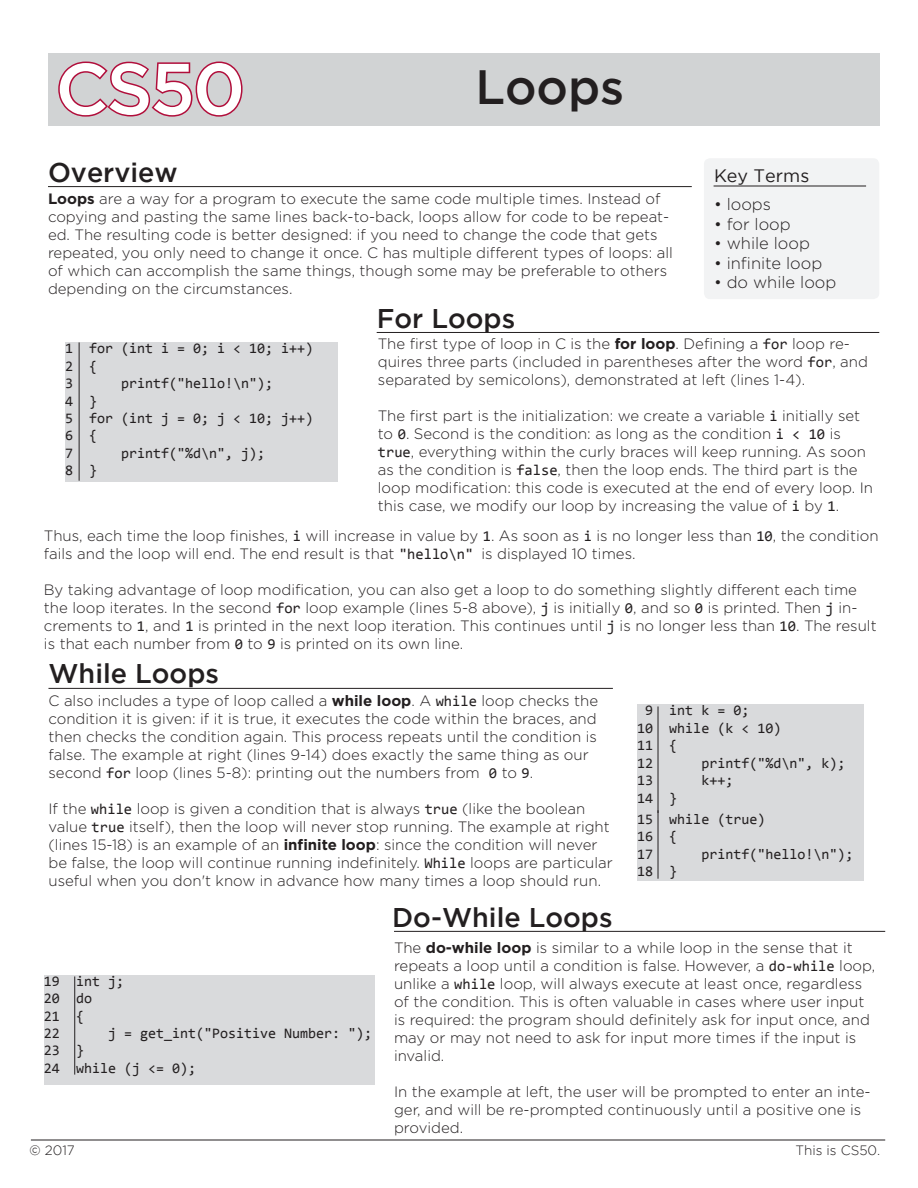
<style>
.page{position:relative;width:918px;height:1188px;background:#fff}
.page>*{position:absolute;margin:0;border:0;box-sizing:border-box;transform-origin:0 0}
.t1{font:500 72px "Gotham";color:#fff}
.t2{font:500 48px "Gotham";color:#231f20}
.t3{font:500 27px "Gotham";color:#231f20}
.t4{font:18px "Gotham";color:#231f20}
.t5{font:300 16.5px "Gotham";color:#231f20}
.t6{font:300 15px/18px "Gotham";color:#231f20}
.t7{font:14.55px "Consolas";color:#231f20}
.t8{font:300 13.5px "Gotham";color:#231f20}
.s1{font-weight:700}
.s2{font-family:"Consolas";font-weight:400}
</style>
<div class="page">
<div style="left:48px;top:53px;width:831px;height:73px;background:#d1d3d4"></div>
<div style="left:704px;top:158px;width:175px;height:141px;background:#f2f3f4;border-radius:6px"></div>
<hr style="left:714px;top:186px;width:152px;height:1px;background:#231f20">
<hr style="left:48px;top:186px;width:644px;height:1px;background:#231f20">
<hr style="left:377px;top:332px;width:502px;height:1px;background:#231f20">
<hr style="left:31px;top:1140px;width:854px;height:1px;background:#231f20">
<hr style="left:48px;top:688px;width:565px;height:1px;background:#231f20">
<hr style="left:394px;top:931px;width:491px;height:1px;background:#231f20">
<div style="left:65px;top:342px;width:272px;height:70px;background:#d9dadc"></div>
<div style="left:65px;top:412px;width:272px;height:70px;background:#d9dadc"></div>
<hr style="left:79px;top:342px;width:1px;height:139px;background:#231f20">
<div style="left:637px;top:705px;width:227px;height:125px;background:#d9dadc"></div>
<hr style="left:658px;top:706px;width:1px;height:110px;background:#231f20">
<div style="left:637px;top:813px;width:227px;height:67px;background:#d9dadc"></div>
<hr style="left:658px;top:810px;width:1px;height:69px;background:#231f20">
<div style="left:44px;top:975px;width:331px;height:110px;background:#d9dadc"></div>
<hr style="left:74px;top:976px;width:1px;height:99px;background:#231f20">
<svg style="left:58px;top:61px;width:185px;height:56px"></svg>
<p class="t1" style="left:56px;top:48px;width:191px">CS50</p>
<p class="t2" style="left:475px;top:59px;width:150px">Loops</p>
<p class="t3" style="left:48px;top:158px;width:131px">Overview</p>
<p class="t6" style="left:48px;top:190px;width:626px"><span class="s1">Loops</span> are a way for a program to execute the same code multiple times. Instead of copying and pasting the same lines back-to-back, loops allow for code to be repeat&shy;ed. The resulting code is better designed: if you need to change the code that gets repeated, you only need to change it once. C has multiple different types of loops: all of which can accomplish the same things, though some may be preferable to others depending on the circumstances.</p>
<p class="t3" style="left:377px;top:303px;width:140px">For Loops</p>
<p class="t6" style="left:378px;top:334px;width:492px">The first type of loop in C is the <span class="s1">for loop</span>. Defining a <span class="s2">for</span> loop re&shy;quires three parts (included in parentheses after the word <span class="s2">for</span>, and separated by semicolons), demonstrated at left (lines 1-4).</p>
<p class="t6" style="left:378px;top:406px;width:497px">The first part is the initialization: we create a variable <span class="s2">i</span> initially set to <span class="s2">0</span>. Second is the condition: as long as the condition <span class="s2">i &lt; 10</span> is <span class="s2">true</span>, everything within the curly braces will keep running. As soon as the condition is <span class="s2">false</span>, then the loop ends. The third part is the loop modification: this code is executed at the end of every loop. In this case, we modify our loop by increasing the value of <span class="s2">i</span> by <span class="s2">1</span>.</p>
<p class="t4" style="left:714px;top:165px;width:97px">Key Terms</p>
<p class="t5" style="left:714px;top:196px;width:59px">• loops</p>
<p class="t5" style="left:714px;top:215px;width:78px">• for loop</p>
<p class="t5" style="left:714px;top:235px;width:97px">• while loop</p>
<p class="t5" style="left:714px;top:254px;width:110px">• infinite loop</p>
<p class="t5" style="left:714px;top:274px;width:124px">• do while loop</p>
<p class="t7" style="left:65px;top:339px;width:250px">1 for (int i = 0; i &lt; 10; i++)</p>
<p class="t7" style="left:65px;top:357px;width:34px">2 {</p>
<p class="t7" style="left:65px;top:374px;width:10px">3</p>
<p class="t7" style="left:121px;top:374px;width:154px">printf("hello!\n");</p>
<p class="t7" style="left:65px;top:392px;width:34px">4 }</p>
<p class="t7" style="left:65px;top:409px;width:250px">5 for (int j = 0; j &lt; 10; j++)</p>
<p class="t7" style="left:65px;top:426px;width:34px">6 {</p>
<p class="t7" style="left:65px;top:444px;width:10px">7</p>
<p class="t7" style="left:121px;top:444px;width:146px">printf("%d\n", j);</p>
<p class="t7" style="left:65px;top:461px;width:34px">8 }</p>
<p class="t6" style="left:44px;top:527px;width:836px">Thus, each time the loop finishes, <span class="s2">i</span> will increase in value by <span class="s2">1</span>. As soon as <span class="s2">i</span> is no longer less than <span class="s2">10</span>, the condition fails and the loop will end. The end result is that <span class="s2">"hello\n"</span> is displayed 10 times.</p>
<p class="t6" style="left:44px;top:581px;width:834px">By taking advantage of loop modification, you can also get a loop to do something slightly different each time the loop iterates. In the second <span class="s2">for</span> loop example (lines 5-8 above), <span class="s2">j</span> is initially <span class="s2">0</span>, and so <span class="s2">0</span> is printed. Then <span class="s2">j</span> in&shy;crements to <span class="s2">1</span>, and <span class="s2">1</span> is printed in the next loop iteration. This continues until <span class="s2">j</span> is no longer less than <span class="s2">10</span>. The result is that each number from <span class="s2">0</span> to <span class="s2">9</span> is printed on its own line.</p>
<p class="t3" style="left:48px;top:658px;width:172px">While Loops</p>
<p class="t6" style="left:48px;top:692px;width:551px">C also includes a type of loop called a <span class="s1">while loop</span>. A <span class="s2">while</span> loop checks the condition it is given: if it is true, it executes the code within the braces, and then checks the condition again. This process repeats until the condition is false. The example at right (lines 9-14) does exactly the same thing as our second <span class="s2">for</span> loop (lines 5-8): printing out the numbers from <span class="s2">0</span> to <span class="s2">9</span>.</p>
<p class="t6" style="left:48px;top:800px;width:566px">If the <span class="s2">while</span> loop is given a condition that is always <span class="s2">true</span> (like the boolean value <span class="s2">true</span> itself), then the loop will never stop running. The example at right (lines 15-18) is an example of an <span class="s1">infinite loop</span>: since the condition will never be false, the loop will continue running indefinitely. <span class="s2">While</span> loops are particular useful when you don't know in advance how many times a loop should run.</p>
<p class="t3" style="left:392px;top:902px;width:222px">Do-While Loops</p>
<p class="t6" style="left:394px;top:939px;width:483px">The <span class="s1">do-while loop</span> is similar to a while loop in the sense that it repeats a loop until a condition is false. However, a <span class="s2">do-while</span> loop, unlike a <span class="s2">while</span> loop, will always execute at least once, regardless of the condition. This is often valuable in cases where user input is required: the program should definitely ask for input once, and may or may not need to ask for input more times if the input is invalid.</p>
<p class="t6" style="left:394px;top:1083px;width:478px">In the example at left, the user will be prompted to enter an inte&shy;ger, and will be re-prompted continuously until a positive one is provided.</p>
<p class="t7" style="left:645px;top:702px;width:106px">9 int k = 0;</p>
<p class="t7" style="left:637px;top:719px;width:146px">10 while (k &lt; 10)</p>
<p class="t7" style="left:637px;top:737px;width:42px">11 {</p>
<p class="t7" style="left:637px;top:754px;width:18px">12</p>
<p class="t7" style="left:701px;top:754px;width:146px">printf("%d\n", k);</p>
<p class="t7" style="left:637px;top:771px;width:18px">13</p>
<p class="t7" style="left:701px;top:771px;width:34px">k++;</p>
<p class="t7" style="left:637px;top:789px;width:42px">14 }</p>
<p class="t7" style="left:637px;top:810px;width:130px">15 while (true)</p>
<p class="t7" style="left:637px;top:827px;width:42px">16 {</p>
<p class="t7" style="left:637px;top:845px;width:18px">17</p>
<p class="t7" style="left:701px;top:845px;width:154px">printf("hello!\n");</p>
<p class="t7" style="left:637px;top:862px;width:42px">18 }</p>
<p class="t7" style="left:44px;top:972px;width:82px">19 int j;</p>
<p class="t7" style="left:44px;top:989px;width:50px">20 do</p>
<p class="t7" style="left:44px;top:1007px;width:42px">21 {</p>
<p class="t7" style="left:44px;top:1024px;width:18px">22</p>
<p class="t7" style="left:108px;top:1024px;width:266px">j = get_int("Positive Number: ");</p>
<p class="t7" style="left:44px;top:1042px;width:42px">23 }</p>
<p class="t7" style="left:44px;top:1059px;width:154px">24 while (j &lt;= 0);</p>
<p class="t8" style="left:30px;top:1143px;width:47px">© 2017</p>
<p class="t8" style="left:795px;top:1143px;width:86px">This is CS50.</p>
</div>
